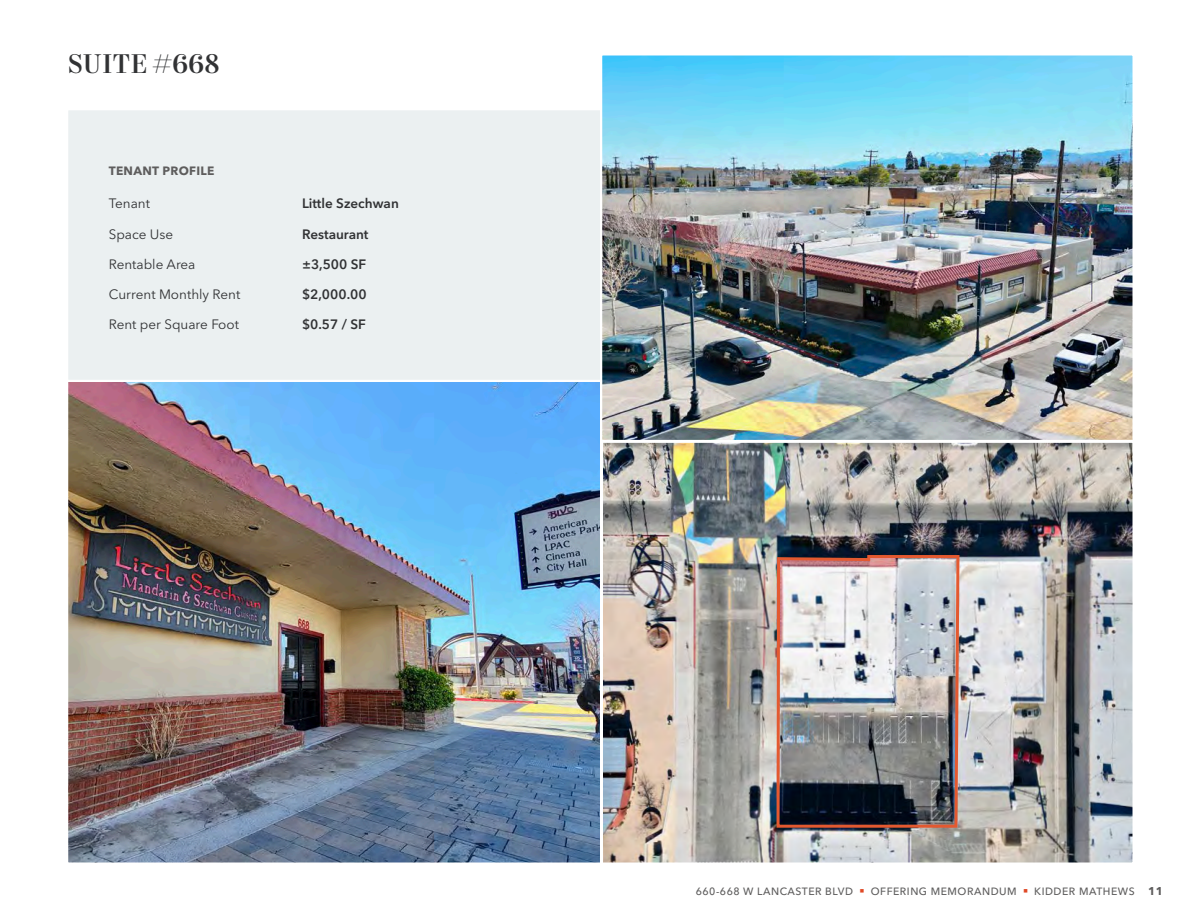
<style>
.page{position:relative;width:1188px;height:918px;background:#fff}
.page>*{position:absolute;margin:0;border:0;box-sizing:border-box;transform-origin:0 0}
.Headline_-_Level_2{font:500 27px "Mort Modern 09";letter-spacing:.005em;color:#313234}
.Table_Input{font:13.5px "Avenir Next LT Pro";color:#313234}
.Table_Input_Emphasis{font:600 13.5px "Avenir Next LT Pro";color:#313234}
.Table_Title_-_Prop_O{font:700 12px "Avenir Next LT Pro";letter-spacing:.025em;color:#5e5d5d}
.t1{font:500 10.5px "Avenir Next LT Pro";letter-spacing:.05em;color:#5e5d5d}
.s1{color:#e04825}
.s2{font-weight:700;font-size:11.25px}
</style>
<div class="page">
<img style="left:70px;top:384px;width:529px;height:477px">
<div style="left:67px;top:381px;width:535px;height:483px;border:2px solid #fff"></div>
<img style="left:604px;top:57px;width:527px;height:804px">
<div style="left:602px;top:441px;width:532px;height:423px;border:2px solid #fff"></div>
<div style="left:68px;top:110px;width:533px;height:271px;background:#ebf0f1"></div>
<div style="left:67px;top:109px;width:535px;height:272px;border:2px solid #fff"></div>
<div style="left:601px;top:54px;width:533px;height:387px;border:2px solid #fff"></div>
<img style="left:775px;top:554px;width:186px;height:275px">
<p class="Headline_-_Level_2" style="left:68px;top:47px;width:154px">SUITE #668</p>
<p class="Table_Title_-_Prop_O" style="left:109px;top:164px;width:107px">TENANT PROFILE</p>
<p class="Table_Input" style="left:109px;top:196px;width:43px">Tenant</p>
<p class="Table_Input_Emphasis" style="left:302px;top:195px;width:98px">Little Szechwan</p>
<p class="Table_Input" style="left:109px;top:226px;width:66px">Space Use</p>
<p class="Table_Input_Emphasis" style="left:302px;top:226px;width:68px">Restaurant</p>
<p class="Table_Input" style="left:109px;top:256px;width:88px">Rentable Area</p>
<p class="Table_Input_Emphasis" style="left:302px;top:256px;width:66px">±3,500 SF</p>
<p class="Table_Input" style="left:109px;top:286px;width:133px">Current Monthly Rent</p>
<p class="Table_Input_Emphasis" style="left:302px;top:286px;width:66px">$2,000.00</p>
<p class="Table_Input" style="left:109px;top:316px;width:132px">Rent per Square Foot</p>
<p class="Table_Input_Emphasis" style="left:302px;top:316px;width:65px">$0.57 / SF</p>
<p class="t1" style="left:696px;top:885px;width:469px">660-668 W LANCASTER BLVD <span class="s1">■</span> OFFERING MEMORANDUM <span class="s1">■</span> KIDDER MATHEWS <span class="s2">11</span></p>
</div>
